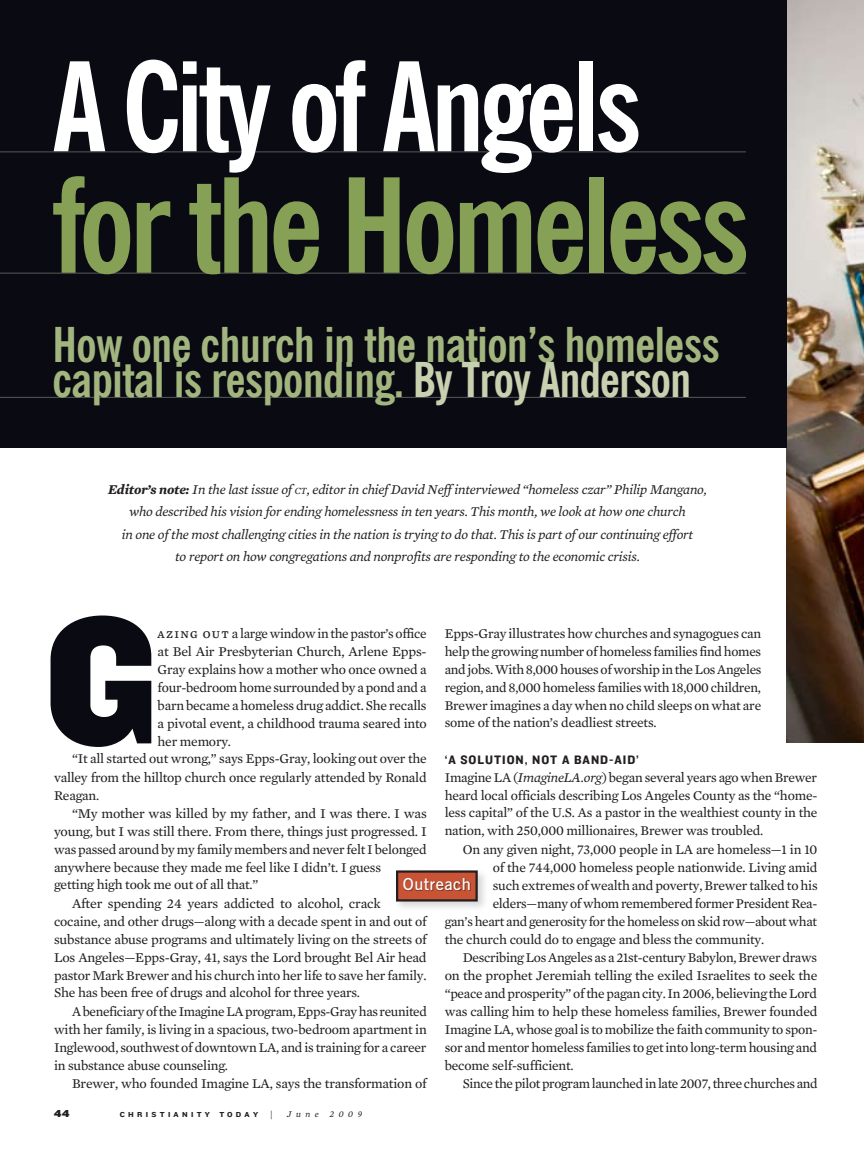
<style>
.page{position:relative;width:864px;height:1161px;background:#fff}
.page>*{position:absolute;margin:0;border:0;box-sizing:border-box;transform-origin:0 0}
.t1{font:186.9px "Knockout HTF71 Full Middlewt";color:#090a12}
.t2{font:700 condensed 130.5px "News Gothic BT";letter-spacing:-.04em;color:#86a156}
.t3{font:700 condensed 123px "News Gothic BT";letter-spacing:-.04em;color:#fff}
.t4{font:700 condensed 48px/35.1px "News Gothic BT";letter-spacing:-.015em;color:#a3b57e}
.t5{font:600 16.5px "News Gothic BT";letter-spacing:.035em;color:#fff}
.t6{font:13.65px/18px "Mercury Text G2";letter-spacing:-.015em;color:#231f20;text-align:justify}
.t7{font:italic 13.65px/22.5px "Mercury Text G2";letter-spacing:-.015em;color:#231f20;text-align:center}
.t8{font:12.75px "Knockout HTF51 Middleweight";letter-spacing:.075em;color:#231f20}
.t9{font:10.5px "Knockout HTF73 Full Heviweight";color:#231f20}
.t10{font:italic 9px "Mercury Text G2";letter-spacing:.5em;color:#231f20}
.t11{font:7.5px "Knockout HTF52 Cruiserweight";letter-spacing:.44em;color:#231f20}
.s1{color:#c7d0af}
.s2{font-weight:700}
.s3{font-size:9.6px}
.s4{font-family:"Mercury Text G4 Roman SC"}
.s5{font-style:italic}
</style>
<div class="page">
<img style="left:787px;top:0;width:77px;height:742px">
<div style="left:393px;top:868px;width:96px;height:45px;background:#231f20;opacity:.18"></div>
<div style="left:397px;top:872px;width:80px;height:28px;background:#c85435"></div>
<div style="left:396px;top:870px;width:82px;height:32px;border:2px solid #231f20"></div>
<div style="left:404px;top:878px;width:66px;height:13px;background:#231f20;opacity:.53"></div>
<div style="left:0;top:0;width:787px;height:447px;background:#090a12"></div>
<hr style="left:0;top:152px;width:746px;height:1px;background:#58595b">
<hr style="left:0;top:273px;width:746px;height:1px;background:#58595b">
<hr style="left:0;top:397px;width:746px;height:1px;background:#58595b">
<h3 class="t3" style="left:53px;top:32px;width:591px">A City of Angels</h3>
<h2 class="t2" style="left:53px;top:146px;width:699px">for the Homeless</h2>
<h3 class="t4" style="left:53px;top:327px;width:669px">How one church in the nation’s homeless capital is responding. <span class="s1">By Troy Anderson</span></h3>
<p class="t7" style="left:108px;top:478px;width:600px"><span class="s2">Editor’s note:</span> In the last issue of <span class="s3">ct</span>, editor in chief David Neff interviewed “homeless czar” Philip Mangano, who described his vision for ending homelessness in ten years. This month, we look at how one church<br>in one of the most challenging cities in the nation is trying to do that. This is part of our continuing effort<br>to report on how congregations and nonprofits are responding to the economic crisis.</p>
<h1 class="t1" style="left:44px;top:581px;width:116px">G</h1>
<p class="t6" style="left:158px;top:624px;width:271px"><span class="s4">azing out</span> a large window in the pastor’s office</p>
<p class="t6" style="left:158px;top:642px;width:271px">at Bel Air Presbyterian Church, Arlene Epps-</p>
<p class="t6" style="left:158px;top:660px;width:271px">Gray explains how a mother who once owned a</p>
<p class="t6" style="left:158px;top:678px;width:271px">four-bedroom home surrounded by a pond and a</p>
<p class="t6" style="left:158px;top:696px;width:270px">barn became a homeless drug addict. She recalls</p>
<p class="t6" style="left:158px;top:714px;width:271px">a pivotal event, a childhood trauma seared into</p>
<p class="t6" style="left:158px;top:732px;width:75px">her memory.</p>
<p class="t6" style="left:72px;top:750px;width:356px">“It all started out wrong,” says Epps-Gray, looking out over the</p>
<p class="t6" style="left:54px;top:768px;width:374px">valley from the hilltop church once regularly attended by Ronald</p>
<p class="t6" style="left:54px;top:786px;width:47px">Reagan.</p>
<p class="t6" style="left:72px;top:804px;width:356px">“My mother was killed by my father, and I was there. I was</p>
<p class="t6" style="left:54px;top:822px;width:374px">young, but I was still there. From there, things just progressed. I</p>
<p class="t6" style="left:54px;top:840px;width:374px">was passed around by my family members and never felt I belonged</p>
<p class="t6" style="left:54px;top:858px;width:329px">anywhere because they made me feel like I didn’t. I guess</p>
<p class="t6" style="left:54px;top:876px;width:206px">getting high took me out of all that.”</p>
<p class="t6" style="left:72px;top:894px;width:310px">After spending 24 years addicted to alcohol, crack</p>
<p class="t6" style="left:54px;top:912px;width:374px">cocaine, and other drugs—along with a decade spent in and out of</p>
<p class="t6" style="left:54px;top:930px;width:374px">substance abuse programs and ultimately living on the streets of</p>
<p class="t6" style="left:54px;top:948px;width:374px">Los Angeles—Epps-Gray, 41, says the Lord brought Bel Air head</p>
<p class="t6" style="left:54px;top:966px;width:374px">pastor Mark Brewer and his church into her life to save her family.</p>
<p class="t6" style="left:54px;top:984px;width:308px">She has been free of drugs and alcohol for three years.</p>
<p class="t6" style="left:72px;top:1002px;width:356px">A beneficiary of the Imagine LA program, Epps-Gray has reunited</p>
<p class="t6" style="left:54px;top:1020px;width:374px">with her family, is living in a spacious, two-bedroom apartment in</p>
<p class="t6" style="left:54px;top:1038px;width:374px">Inglewood, southwest of downtown LA, and is training for a career</p>
<p class="t6" style="left:54px;top:1056px;width:176px">in substance abuse counseling.</p>
<p class="t6" style="left:72px;top:1074px;width:356px">Brewer, who founded Imagine LA, says the transformation of</p>
<p class="t6" style="left:445px;top:624px;width:318px">Epps-Gray illustrates how churches and synagogues can help the growing number of homeless families find homes and jobs. With 8,000 houses of worship in the Los Angeles region, and 8,000 homeless families with 18,000 children, Brewer imagines a day when no child sleeps on what are some of the nation’s deadliest streets.</p>
<p class="t8" style="left:445px;top:752px;width:196px">‘A SOLUTION, NOT A BAND-AID’</p>
<p class="t6" style="left:445px;top:768px;width:374px">Imagine LA (<span class="s5">ImagineLA.org</span>) began several years ago when Brewer heard local officials describing Los Angeles County as the “home&shy;less capital” of the U.S. As a pastor in the wealthiest county in the nation, with 250,000 millionaires, Brewer was troubled.</p>
<p class="t6" style="left:463px;top:840px;width:356px">On any given night, 73,000 people in LA are homeless—1 in 10</p>
<p class="t6" style="left:493px;top:858px;width:326px">of the 744,000 homeless people nationwide. Living amid</p>
<p class="t6" style="left:493px;top:876px;width:326px">such extremes of wealth and poverty, Brewer talked to his</p>
<p class="t6" style="left:493px;top:894px;width:326px">elders—many of whom remembered former President Rea-</p>
<p class="t6" style="left:445px;top:912px;width:374px">gan’s heart and generosity for the homeless on skid row—about what</p>
<p class="t6" style="left:445px;top:930px;width:321px">the church could do to engage and bless the community.</p>
<p class="t6" style="left:463px;top:948px;width:356px">Describing Los Angeles as a 21st-century Babylon, Brewer draws</p>
<p class="t6" style="left:445px;top:966px;width:374px">on the prophet Jeremiah telling the exiled Israelites to seek the</p>
<p class="t6" style="left:445px;top:984px;width:374px">“peace and prosperity” of the pagan city. In 2006, believing the Lord</p>
<p class="t6" style="left:445px;top:1002px;width:374px">was calling him to help these homeless families, Brewer founded</p>
<p class="t6" style="left:445px;top:1020px;width:374px">Imagine LA, whose goal is to mobilize the faith community to spon-</p>
<p class="t6" style="left:445px;top:1038px;width:374px">sor and mentor homeless families to get into long-term housing and</p>
<p class="t6" style="left:445px;top:1056px;width:131px">become self-sufficient.</p>
<p class="t6" style="left:463px;top:1074px;width:357px">Since the pilot program launched in late 2007, three churches and</p>
<p class="t5" style="left:403px;top:874px;width:70px">Outreach</p>
<p class="t9" style="left:54px;top:1107px;width:17px">44</p>
<p class="t11" style="left:120px;top:1110px;width:92px">CHRISTIANITY</p>
<p class="t11" style="left:220px;top:1110px;width:40px">TODAY</p>
<p class="t10" style="left:270px;top:1108px;width:4px">|</p>
<p class="t10" style="left:287px;top:1108px;width:76px">June 2009</p>
</div>
